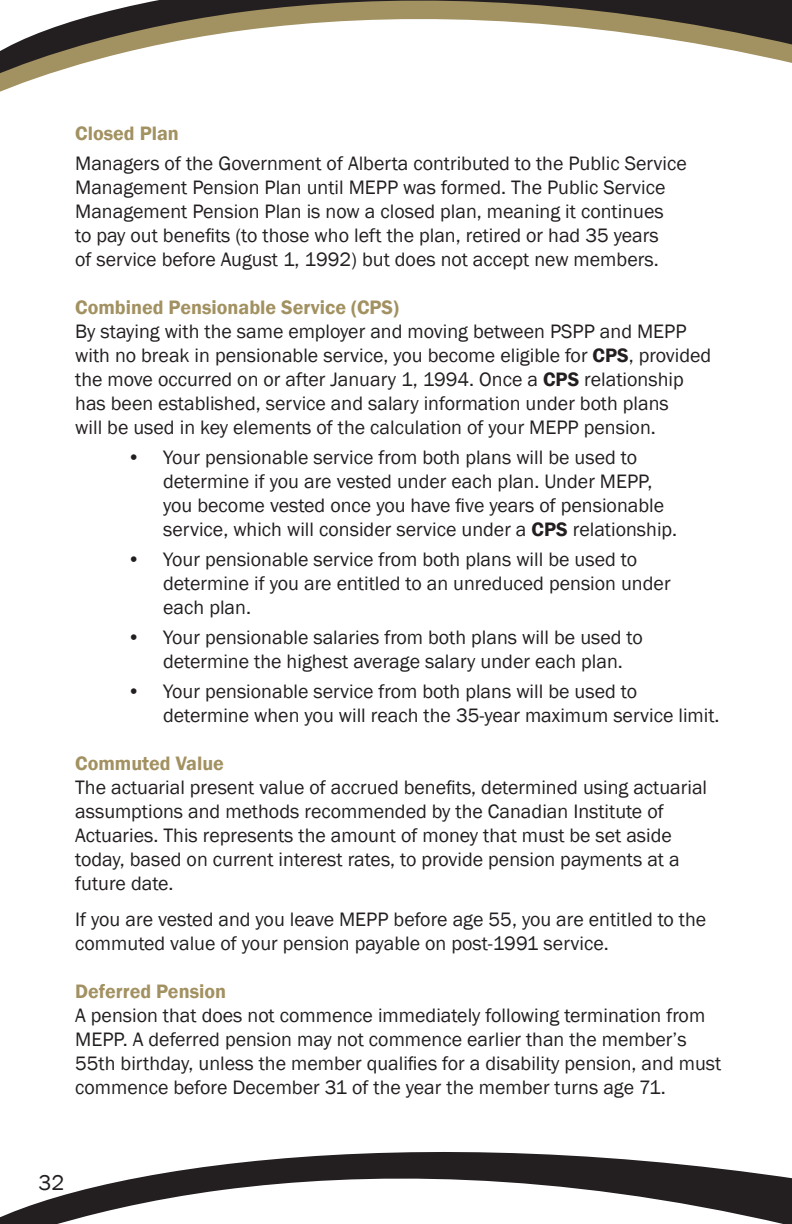
<style>
.page{position:relative;width:792px;height:1224px;background:#fff}
.page>*{position:absolute;margin:0;border:0;box-sizing:border-box;transform-origin:0 0}
.t1{font:22px "Franklin Gothic";color:#231f20}
.t2{font:20px/24px "Franklin Gothic";color:#231f20}
.t3{font:600 20px "Franklin Gothic";color:#a29161}
.s1{font-weight:600}
</style>
<div class="page">
<svg style="left:0;top:0;width:792px;height:92px"></svg>
<svg style="left:0;top:1152px;width:792px;height:72px"></svg>
<p class="t3" style="left:75px;top:121px;width:105px">Closed Plan</p>
<p class="t2" style="left:75px;top:151px;width:613px">Managers of the Government of Alberta contributed to the Public Service Management Pension Plan until MEPP was formed. The Public Service Management Pension Plan is now a closed plan, meaning it continues<br>to pay out benefits (to those who left the plan, retired or had 35 years<br>of service before August 1, 1992) but does not accept new members.</p>
<p class="t3" style="left:75px;top:295px;width:325px">Combined Pensionable Service (CPS)</p>
<p class="t2" style="left:75px;top:319px;width:638px">By staying with the same employer and moving between PSPP and MEPP with no break in pensionable service, you become eligible for <span class="s1">CPS</span>, provided the move occurred on or after January 1, 1994. Once a <span class="s1">CPS</span> relationship has been established, service and salary information under both plans<br>will be used in key elements of the calculation of your MEPP pension.</p>
<p class="t2" style="left:163px;top:445px;width:516px;text-indent:-36px">• Your pensionable service from both plans will be used to determine if you are vested under each plan. Under MEPP, you become vested once you have five years of pensionable service, which will consider service under a <span class="s1">CPS</span> relationship.</p>
<p class="t2" style="left:163px;top:547px;width:509px;text-indent:-36px">• Your pensionable service from both plans will be used to determine if you are entitled to an unreduced pension under each plan.</p>
<p class="t2" style="left:163px;top:625px;width:481px;text-indent:-36px">• Your pensionable salaries from both plans will be used to determine the highest average salary under each plan.</p>
<p class="t2" style="left:163px;top:679px;width:558px;text-indent:-36px">• Your pensionable service from both plans will be used to determine when you will reach the 35-year maximum service limit.</p>
<p class="t3" style="left:75px;top:751px;width:150px">Commuted Value</p>
<p class="t2" style="left:75px;top:775px;width:634px">The actuarial present value of accrued benefits, determined using actuarial assumptions and methods recommended by the Canadian Institute of Actuaries. This represents the amount of money that must be set aside today, based on current interest rates, to provide pension payments at a future date.</p>
<p class="t2" style="left:75px;top:907px;width:633px">If you are vested and you leave MEPP before age 55, you are entitled to the commuted value of your pension payable on post-1991 service.</p>
<p class="t3" style="left:75px;top:979px;width:152px">Deferred Pension</p>
<p class="t2" style="left:75px;top:1003px;width:648px">A pension that does not commence immediately following termination from MEPP. A deferred pension may not commence earlier than the member’s 55th birthday, unless the member qualifies for a disability pension, and must commence before December 31 of the year the member turns age 71.</p>
<p class="t1" style="left:39px;top:1169px;width:27px">32</p>
</div>
